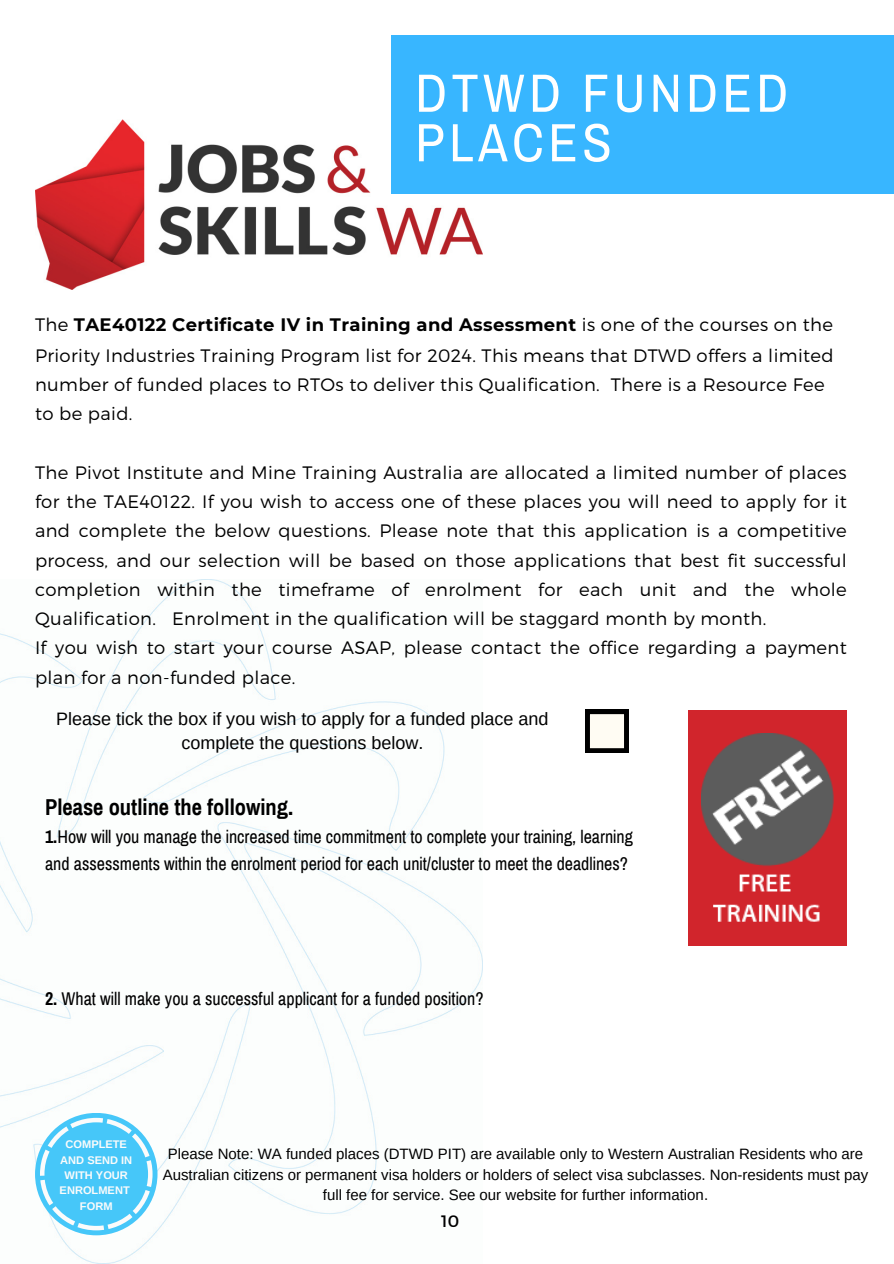
<style>
.page{position:relative;width:894px;height:1264px;background:#fff}
.page>*{position:absolute;margin:0;border:0;box-sizing:border-box;transform-origin:0 0}
.t1{font:54px/49.5px "Archivo Narrow";letter-spacing:.08em;color:#fff}
.t2{font:700 22.5px "Archivo Narrow";color:#000}
.t3{font:300 18px/29.2px "Montserrat";letter-spacing:.02em;color:#000}
.t4{font:18px/27px "Archivo Narrow";color:#000}
.t5{font:18px/24.8px "Arimo";color:#000;text-align:center}
.t6{font:16.5px "Montserrat";color:#000}
.t7{font:15px/20.2px "Arimo";color:#000;text-align:center}
.t8{font:700 11.1px/15.3px "Arimo";color:#fbfbfb;text-align:center}
.s1{font-weight:700}
</style>
<div class="page">
<img style="left:35px;top:120px;width:447px;height:169px">
<div style="left:391px;top:36px;width:502px;height:157px;background:#38b6ff"></div>
<div style="left:688px;top:709px;width:158px;height:236px;background:#d1252c"></div>
<img style="left:701px;top:733px;width:132px;height:189px">
<img style="left:0;top:579px;width:482px;height:684px">
<div style="left:35px;top:1112px;width:122px;height:123px;background:#46c7f9;border-radius:50%"></div>
<svg style="left:40px;top:1117px;width:112px;height:113px"></svg>
<svg style="left:585px;top:709px;width:43px;height:43px"></svg>
<h1 class="t1" style="left:415px;top:69px;width:374px">DTWD FUNDED<br>PLACES</h1>
<p class="t3" style="left:35px;top:309px;width:800px;line-height:29.7px">The <span class="s1">TAE40122 Certificate IV in Training and Assessment</span> is one of the courses on the Priority Industries Training Program list for 2024. This means that DTWD offers a limited number of funded places to RTOs to deliver this Qualification. There is a Resource Fee to be paid.</p>
<p class="t3" style="left:35px;top:457px;width:813px">The Pivot Institute and Mine Training Australia are allocated a limited number of places for the TAE40122. If you wish to access one of these places you will need to apply for it and complete the below questions. Please note that this application is a competitive process, and our selection will be based on those applications that best fit successful completion within the timeframe of enrolment for each unit and the whole Qualification. Enrolment in the qualification will be staggard month by month.<br>If you wish to start your course ASAP, please contact the office regarding a payment plan for a non-funded place.</p>
<p class="t5" style="left:56px;top:706px;width:493px">Please tick the box if you wish to apply for a funded place and complete the questions below.</p>
<p class="t2" style="left:45px;top:795px;width:249px">Please outline the following.</p>
<p class="t4" style="left:45px;top:823px;width:589px"><span class="s1">1.</span>How will you manage the increased time commitment to complete your training, learning and assessments within the enrolment period for each unit/cluster to meet the deadlines?</p>
<p class="t4" style="left:45px;top:985px;width:440px"><span class="s1">2.</span> What will make you a successful applicant for a funded position?</p>
<p class="t8" style="left:60px;top:1136px;width:74px">COMPLETE<br>AND SEND IN<br>WITH YOUR<br>ENROLMENT<br>FORM</p>
<p class="t7" style="left:163px;top:1143px;width:707px">Please Note: WA funded places (DTWD PIT) are available only to Western Australian Residents who are<br>Australian citizens or permanent visa holders or holders of select visa subclasses. Non-residents must pay full fee for service. See our website for further information.</p>
<p class="t6" style="left:441px;top:1210px;width:20px">10</p>
</div>
